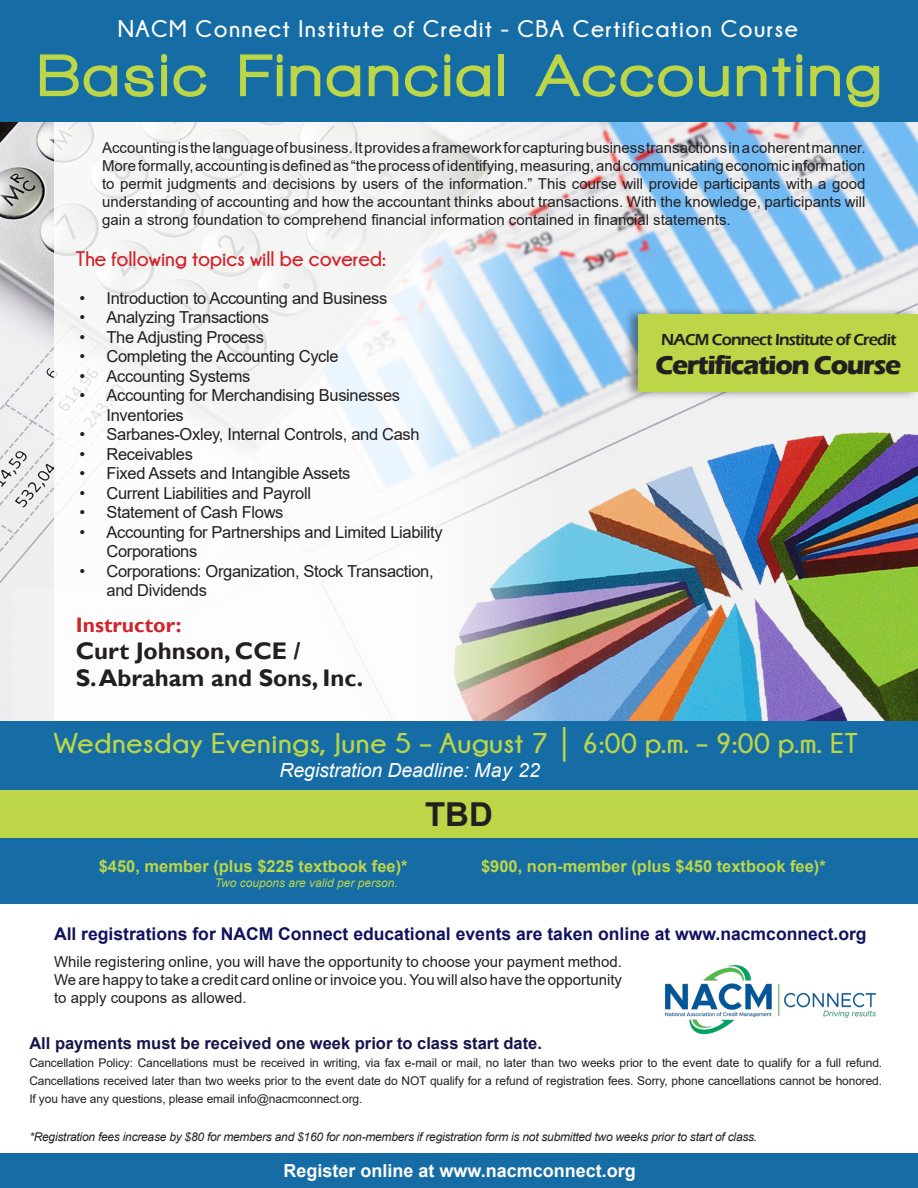
<style>
.page{position:relative;width:918px;height:1188px;background:#fff}
.page>*{position:absolute;margin:0;border:0;box-sizing:border-box;transform-origin:0 0}
.t1{font:900 61.5px "Walkway";letter-spacing:.09em;color:#bcd648}
.t2{font:700 33px "Arial";color:#231f20}
.t3{font:700 28.5px "Champagne&Limousines";letter-spacing:.02em;color:#bcd648;scale:1.04 1}
.t4{font:700 27px "Eras ITC";letter-spacing:-.05em;color:#231f20}
.t5{font:700 24px "Champagne&Limousines";letter-spacing:.06em;color:#fff}
.t6{font:700 24px "Gill Sans";color:#231f20}
.t7{font:700 21px "Champagne&Limousines";color:#d1232a}
.t8{font:700 21px "Gill Sans";color:#d1232a}
.t9{font:italic 19.5px "Arial";letter-spacing:-.005em;color:#fff}
.t10{font:700 18px "Arial";color:#fff}
.t11{font:700 17.55px "Arial";color:#11125f}
.t12{font:16.5px/19.5px "Arial";letter-spacing:-.02em;color:#231f20}
.t13{font:700 16.5px "Arial";color:#bcd648}
.t14{font:700 16.5px "Arial";color:#16144b}
.t15{font:600 16.5px "Eras ITC";letter-spacing:-.05em;color:#231f20}
.t16{font:15px/18px "Arial";color:#231f20;text-align:justify}
.t17{font:12px/18px "Arial";letter-spacing:-.01em;color:#231f20;text-align:justify}
.t18{font:italic 12px "Arial";letter-spacing:-.02em;color:#231f20}
.t19{font:italic 12px "Arial";color:#bcd648}
.s1{font-family:"Arial"}
</style>
<div class="page">
<img style="left:1px;top:122px;width:917px;height:599px">
<svg style="left:54px;top:122px;width:521px;height:599px;fill:#f6f6f8"></svg>
<div style="left:0;top:0;width:918px;height:122px;background:#166da6"></div>
<div style="left:0;top:1153px;width:918px;height:35px;background:#166da6"></div>
<img style="left:665px;top:965px;width:211px;height:69px">
<div style="left:0;top:837px;width:918px;height:67px;background:#166da6"></div>
<div style="left:0;top:721px;width:918px;height:69px;background:#166da6"></div>
<div style="left:0;top:790px;width:918px;height:47px;background:#bcd648"></div>
<div style="left:623px;top:306px;width:295px;height:94px;background:#231f20;opacity:.49"></div>
<div style="left:638px;top:314px;width:280px;height:78px;background:#bcd648"></div>
<p class="t5" style="left:118px;top:16px;width:682px">NACM Connect Institute of Credit - CBA Certification Course</p>
<p class="t1" style="left:39px;top:42px;width:843px">Basic Financial Accounting</p>
<p class="t16" style="left:102px;top:139px;width:765px">Accounting is the language of business. It provides a framework for capturing business transactions in a coherent manner.<br>More formally, accounting is defined as “the process of identifying, measuring, and communicating economic information to permit judgments and decisions by users of the information.” This course will provide participants with a good understanding of accounting and how the accountant thinks about transactions. With the knowledge, participants will gain a strong foundation to comprehend financial information contained in financial statements.</p>
<p class="t7" style="left:76px;top:247px;width:312px">The following topics will be covered:</p>
<p class="t12" style="left:80px;top:288px;width:309px">• Introduction to Accounting and Business</p>
<p class="t12" style="left:80px;top:308px;width:191px">• Analyzing Transactions</p>
<p class="t12" style="left:80px;top:327px;width:186px">• The Adjusting Process</p>
<p class="t12" style="left:80px;top:347px;width:261px">• Completing the Accounting Cycle</p>
<p class="t12" style="left:80px;top:366px;width:172px">• Accounting Systems</p>
<p class="t12" style="left:106px;top:386px;width:295px;text-indent:-27px">• Accounting for Merchandising Businesses<br>Inventories</p>
<p class="t12" style="left:80px;top:425px;width:342px">• Sarbanes-Oxley, Internal Controls, and Cash</p>
<p class="t12" style="left:80px;top:444px;width:115px">• Receivables</p>
<p class="t12" style="left:80px;top:464px;width:273px">• Fixed Assets and Intangible Assets</p>
<p class="t12" style="left:80px;top:483px;width:233px">• Current Liabilities and Payroll</p>
<p class="t12" style="left:80px;top:503px;width:206px">• Statement of Cash Flows</p>
<p class="t12" style="left:106px;top:522px;width:338px;text-indent:-27px">• Accounting for Partnerships and Limited Liability<br>Corporations</p>
<p class="t12" style="left:106px;top:561px;width:329px;text-indent:-27px">• Corporations: Organization, Stock Transaction, and Dividends</p>
<p class="t8" style="left:76px;top:612px;width:107px">Instructor:</p>
<p class="t6" style="left:76px;top:636px;width:226px">Curt Johnson, CCE /</p>
<p class="t6" style="left:76px;top:663px;width:289px">S. Abraham and Sons, Inc.</p>
<p class="t15" style="left:661px;top:330px;width:237px">NACM Connect Institute of Credit</p>
<p class="t4" style="left:656px;top:349px;width:247px">Certification Course</p>
<p class="t3" style="left:54px;top:728px;width:774px">Wednesday Evenings, June 5 – August 7 <span class="s1">│</span> 6:00 p.m. – 9:00 p.m. ET</p>
<p class="t9" style="left:280px;top:758px;width:262px">Registration Deadline: May 22</p>
<p class="t2" style="left:425px;top:791px;width:69px">TBD</p>
<p class="t13" style="left:99px;top:854px;width:311px">$450, member (plus $225 textbook fee)*</p>
<p class="t13" style="left:481px;top:854px;width:346px">$900, non-member (plus $450 textbook fee)*</p>
<p class="t19" style="left:215px;top:875px;width:185px">Two coupons are valid per person.</p>
<p class="t11" style="left:54px;top:922px;width:814px">All registrations for NACM Connect educational events are taken online at www.nacmconnect.org</p>
<p class="t16" style="left:54px;top:952px;width:570px">While registering online, you will have the opportunity to choose your payment method.<br>We are happy to take a credit card online or invoice you. You will also have the opportunity to apply coupons as allowed.</p>
<p class="t14" style="left:29px;top:1032px;width:514px">All payments must be received one week prior to class start date.</p>
<p class="t17" style="left:29px;top:1054px;width:854px">Cancellation Policy: Cancellations must be received in writing, via fax e-mail or mail, no later than two weeks prior to the event date to qualify for a full refund.<br>Cancellations received later than two weeks prior to the event date do NOT qualify for a refund of registration fees. Sorry, phone cancellations cannot be honored.<br>If you have any questions, please email info@nacmconnect.org.</p>
<p class="t18" style="left:29px;top:1129px;width:729px">*Registration fees increase by $80 for members and $160 for non-members if registration form is not submitted two weeks prior to start of class.</p>
<p class="t10" style="left:283px;top:1158px;width:354px">Register online at www.nacmconnect.org</p>
</div>
